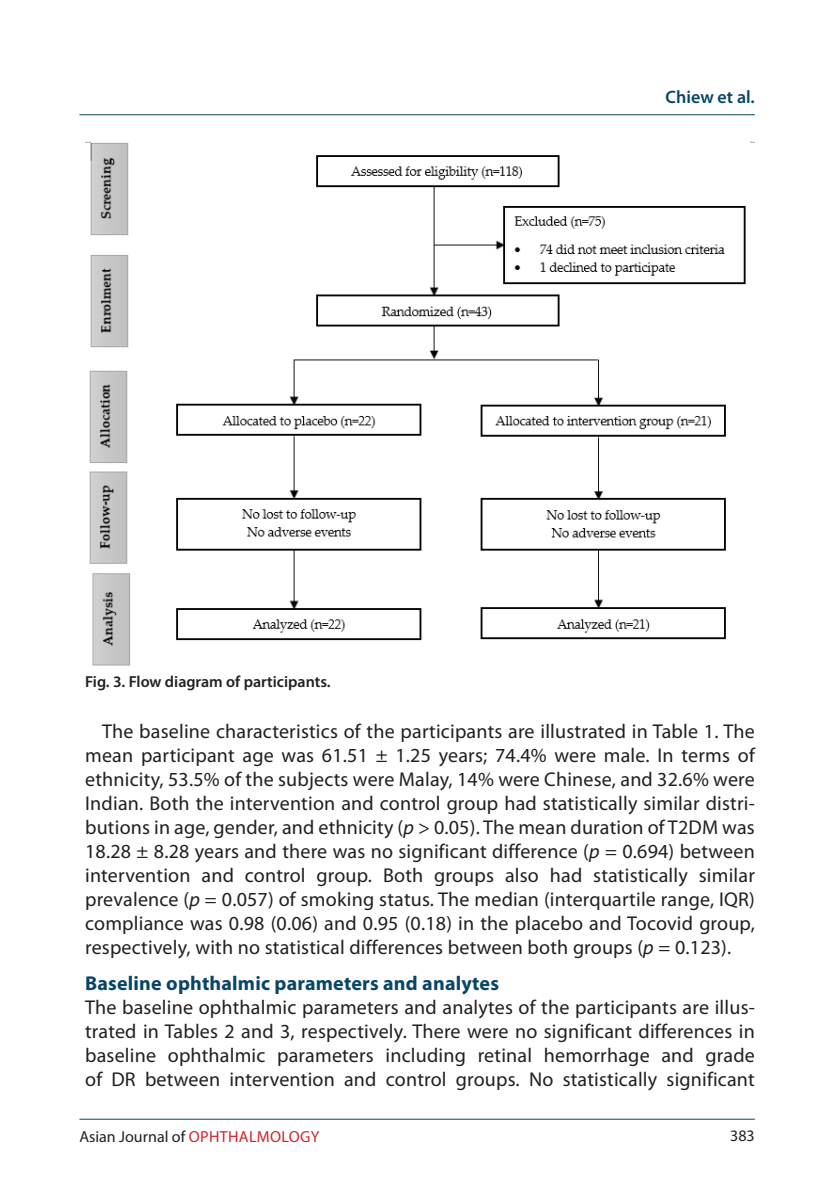
<style>
.page{position:relative;width:840px;height:1191px;background:#fff}
.page>*{position:absolute;margin:0;border:0;box-sizing:border-box;transform-origin:0 0}
.t1{font:20px/24px "Myriad Pro";letter-spacing:.01em;color:#231f20;text-align:justify}
.t2{font:700 20px "Myriad Pro";letter-spacing:.01em;color:#084566}
.t3{font:600 18px "Myriad Pro";color:#084566}
.t4{font:600 16px "Myriad Pro";color:#231f20}
.t5{font:16px "Myriad Pro";color:#231f20}
.s1{font-style:italic}
.s2{color:#d1232a}
</style>
<div class="page">
<hr style="left:79px;top:114px;width:675px;height:1px;background:#084566">
<hr style="left:79px;top:1118px;width:675px;height:1px;background:#084566">
<img style="left:85px;top:142px;width:669px;height:524px">
<p class="t4" style="left:85px;top:673px;width:247px">Fig. 3. Flow diagram of participants.</p>
<p class="t3" style="left:665px;top:87px;width:91px">Chiew et al.</p>
<p class="t1" style="left:85px;top:720px;width:671px;text-indent:17px">The baseline characteristics of the participants are illustrated in Table 1. The mean participant age was 61.51 ± 1.25 years; 74.4% were male. In terms of ethnicity, 53.5% of the subjects were Malay, 14% were Chinese, and 32.6% were Indian. Both the intervention and control group had statistically similar distri&shy;butions in age, gender, and ethnicity (<span class="s1">p</span> &gt; 0.05). The mean duration of T2DM was 18.28 ± 8.28 years and there was no significant difference (<span class="s1">p</span> = 0.694) between intervention and control group. Both groups also had statistically similar prevalence (<span class="s1">p</span> = 0.057) of smoking status. The median (interquartile range, IQR) compliance was 0.98 (0.06) and 0.95 (0.18) in the placebo and Tocovid group, respectively, with no statistical differences between both groups (<span class="s1">p</span> = 0.123).</p>
<p class="t2" style="left:85px;top:969px;width:415px">Baseline ophthalmic parameters and analytes</p>
<p class="t1" style="left:85px;top:995px;width:671px">The baseline ophthalmic parameters and analytes of the participants are illus&shy;trated in Tables 2 and 3, respectively. There were no significant differences in baseline ophthalmic parameters including retinal hemorrhage and grade of DR between intervention and control groups. No statistically significant</p>
<p class="t5" style="left:79px;top:1127px;width:241px">Asian Journal of <span class="s2">OPHTHALMOLOGY</span></p>
<p class="t5" style="left:729px;top:1127px;width:26px">383</p>
</div>
